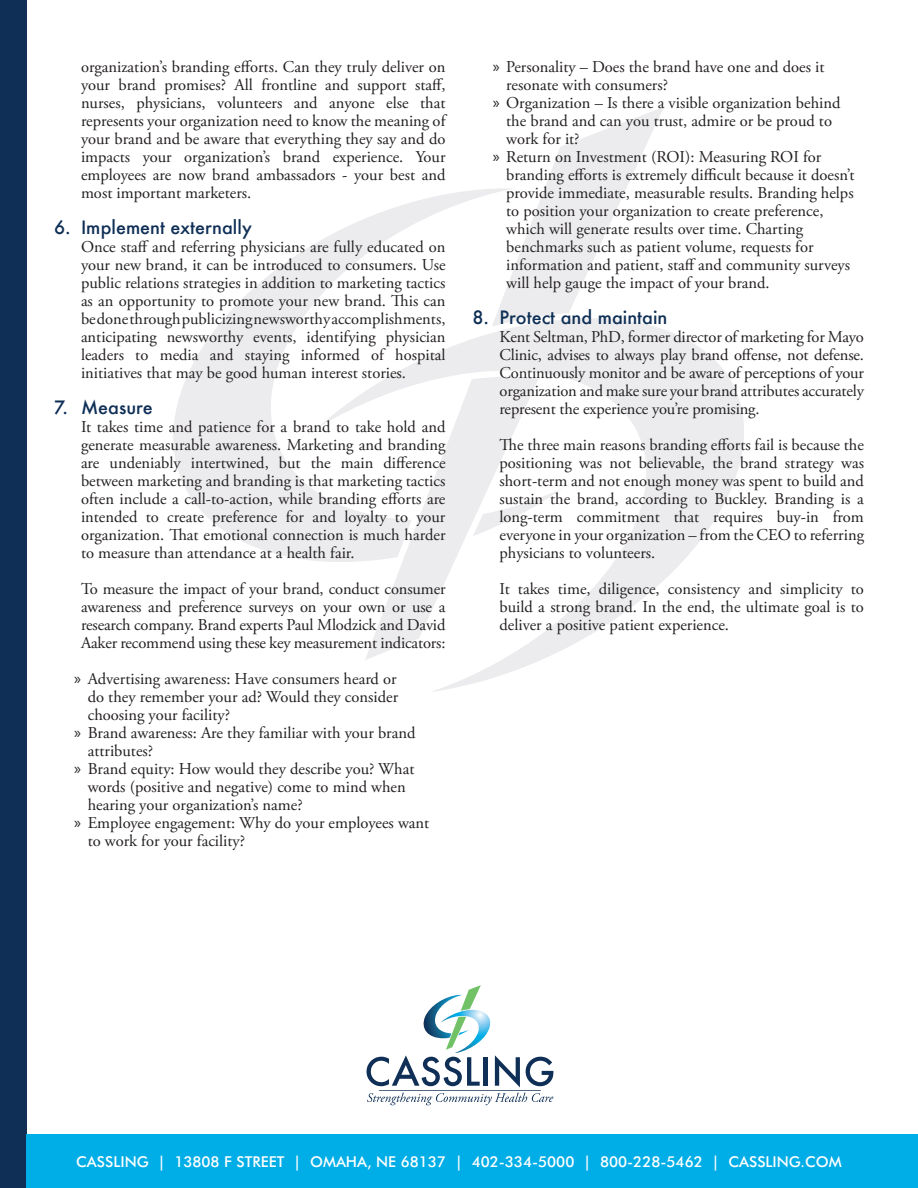
<style>
.page{position:relative;width:918px;height:1188px;background:#fff}
.page>*{position:absolute;margin:0;border:0;box-sizing:border-box;transform-origin:0 0}
.t1{font:500 18px "Futura";color:#0f2f56}
.t2{font:16.5px/18px "Adobe Garamond Pro";color:#231f20;text-align:justify}
.t3{font:500 15px "Futura BT";color:#fff}
.s1{font-family:"Myriad Pro"}
</style>
<div class="page">
<svg style="left:433px;top:327px;width:311px;height:365px"></svg>
<svg style="left:173px;top:189px;width:342px;height:373px"></svg>
<svg style="left:539px;top:488px;width:24px;height:48px"></svg>
<svg style="left:365px;top:377px;width:174px;height:283px"></svg>
<svg style="left:492px;top:107px;width:172px;height:220px"></svg>
<div style="left:0;top:0;width:26px;height:1188px;background:#0f2f56"></div>
<div style="left:26px;top:1134px;width:892px;height:54px;background:#00aee7"></div>
<svg style="left:367px;top:985px;width:186px;height:120px"></svg>
<p class="t2" style="left:81px;top:58px;width:366px">organization’s branding efforts. Can they truly deliver on your brand promises? All frontline and support staff, nurses, physicians, volunteers and anyone else that represents your organization need to know the meaning of your brand and be aware that everything they say and do impacts your organization’s brand experience. Your employees are now brand ambassadors - your best and most important marketers.</p>
<p class="t1" style="left:54px;top:215px;width:199px">6. Implement externally</p>
<p class="t2" style="left:81px;top:238px;width:366px">Once staff and referring physicians are fully educated on your new brand, it can be introduced to consumers. Use public relations strategies in addition to marketing tactics as an opportunity to promote your new brand. This can be done through publicizing newsworthy accomplishments, anticipating newsworthy events, identifying physician leaders to media and staying informed of hospital initiatives that may be good human interest stories.</p>
<p class="t1" style="left:54px;top:395px;width:100px">7. Measure</p>
<p class="t2" style="left:81px;top:418px;width:366px">It takes time and patience for a brand to take hold and generate measurable awareness. Marketing and branding are undeniably intertwined, but the main difference between marketing and branding is that marketing tactics often include a call-to-action, while branding efforts are intended to create preference for and loyalty to your organization. That emotional connection is much harder to measure than attendance at a health fair.</p>
<p class="t2" style="left:81px;top:580px;width:366px">To measure the impact of your brand, conduct consumer awareness and preference surveys on your own or use a research company. Brand experts Paul Mlodzick and David Aaker recommend using these key measurement indicators:</p>
<p class="t2" style="left:88px;top:670px;width:312px;text-indent:-14px"><span class="s1">»</span> Advertising awareness: Have consumers heard or do they remember your ad? Would they consider choosing your facility?</p>
<p class="t2" style="left:88px;top:724px;width:329px;text-indent:-14px"><span class="s1">»</span> Brand awareness: Are they familiar with your brand attributes?</p>
<p class="t2" style="left:88px;top:760px;width:328px;text-align:left;text-indent:-14px"><span class="s1">»</span> Brand equity: How would they describe you? What words (positive and negative) come to mind when hearing your organization’s name?</p>
<p class="t2" style="left:88px;top:814px;width:343px;text-indent:-14px"><span class="s1">»</span> Employee engagement: Why do your employees want to work for your facility?</p>
<p class="t2" style="left:506px;top:58px;width:320px;text-indent:-14px"><span class="s1">»</span> Personality – Does the brand have one and does it resonate with consumers?</p>
<p class="t2" style="left:506px;top:94px;width:336px;text-align:left;text-indent:-14px"><span class="s1">»</span> Organization – Is there a visible organization behind the brand and can you trust, admire or be proud to work for it?</p>
<p class="t2" style="left:506px;top:148px;width:350px;text-align:left;text-indent:-14px"><span class="s1">»</span> Return on Investment (ROI): Measuring ROI for branding efforts is extremely difficult because it doesn’t provide immediate, measurable results. Branding helps to position your organization to create preference, which will generate results over time. Charting benchmarks such as patient volume, requests for information and patient, staff and community surveys will help gauge the impact of your brand.</p>
<p class="t1" style="left:472px;top:305px;width:196px">8. Protect and maintain</p>
<p class="t2" style="left:500px;top:328px;width:366px">Kent Seltman, PhD, former director of marketing for Mayo Clinic, advises to always play brand offense, not defense.<br>Continuously monitor and be aware of perceptions of your organization and make sure your brand attributes accurately represent the experience you’re promising.</p>
<p class="t2" style="left:500px;top:436px;width:366px">The three main reasons branding efforts fail is because the positioning was not believable, the brand strategy was short-term and not enough money was spent to build and sustain the brand, according to Buckley. Branding is a long-term commitment that requires buy-in from everyone in your organization – from the CEO to referring physicians to volunteers.</p>
<p class="t2" style="left:500px;top:580px;width:366px">It takes time, diligence, consistency and simplicity to build a strong brand. In the end, the ultimate goal is to deliver a positive patient experience.</p>
<p class="t3" style="left:76px;top:1152px;width:767px">CASSLING | 13808 F STREET | OMAHA, NE 68137 | 402-334-5000 | 800-228-5462 | CASSLING.COM</p>
</div>
